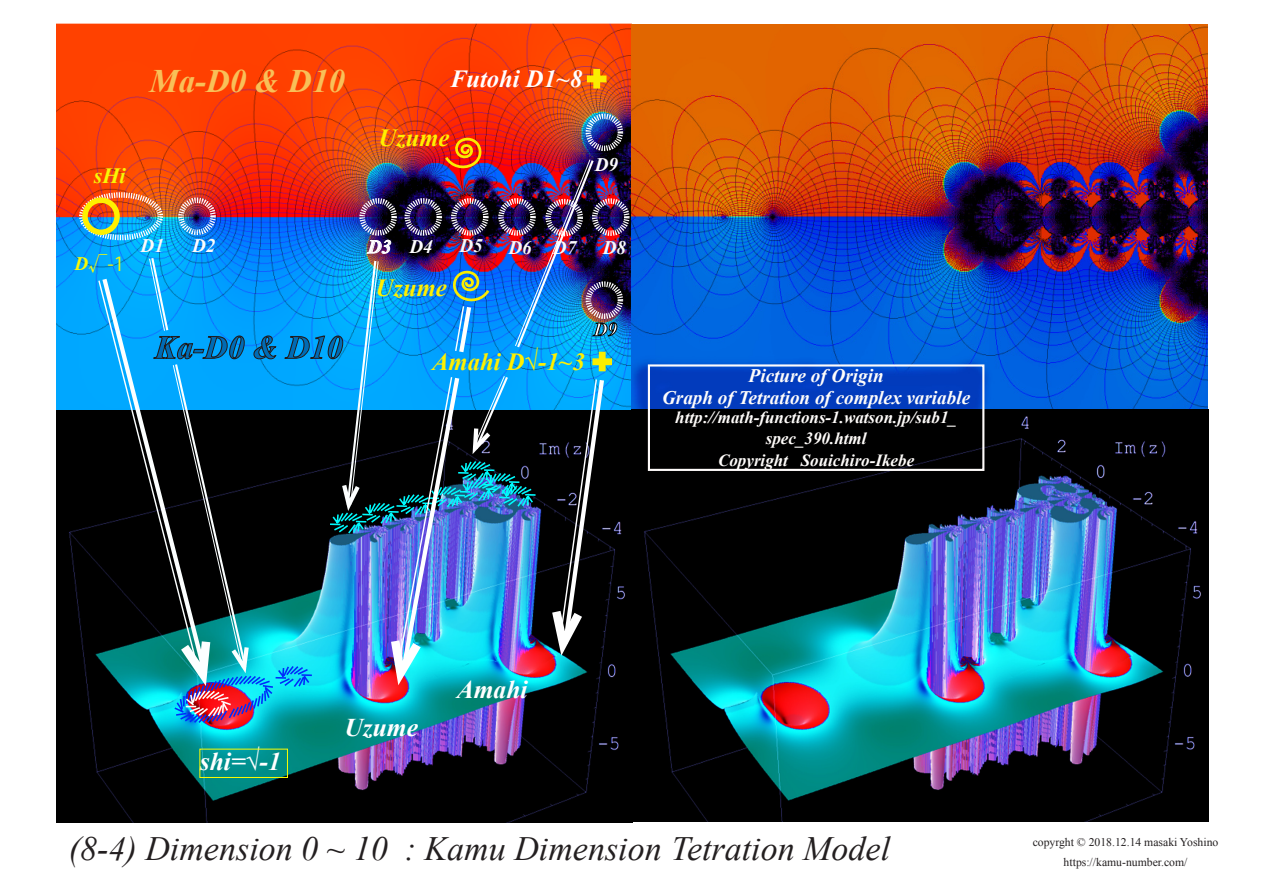
<style>
.page{position:relative;width:1263px;height:893px;background:#fff}
.page>*{position:absolute;margin:0;border:0;box-sizing:border-box;transform-origin:0 0}
.t1{font:italic 34.05px "Times New Roman";color:#231f20}
.t2{font:italic 700 32.85px "Times New Roman";color:#006bb4}
.t3{font:italic 700 32.85px "Times New Roman";color:#f8c058}
.t4{font:italic 700 25.5px "Times New Roman";color:#fff}
.t5{font:italic 700 24.6px "Times New Roman";color:#fff000}
.t6{font:italic 700 24.6px "Times New Roman";color:#fff}
.t7{font:italic 700 21.9px "Times New Roman";color:#f7f706}
.t8{font:italic 700 19.2px "Times New Roman";color:#fffdfb}
.t9{font:italic 700 19.2px "Times New Roman";color:#f9f9f9}
.t10{font:italic 700 19.2px "Times New Roman";color:#fcfcfc}
.t11{font:italic 700 19.2px "Times New Roman";color:#fff}
.t12{font:19.2px "Koz Go Pro";color:#f9f906}
.t13{font:italic 700 19.2px "Times New Roman";color:#fcfafa}
.t14{font:italic 700 16.95px/21.3px "Times New Roman";color:#fffdfb;text-align:center}
.t15{font:11.7px "Times New Roman";color:#231f20}
.s1{font-family:"Times New Roman";font-weight:700;font-style:italic}
</style>
<div class="page">
<img style="left:56px;top:23px;width:1152px;height:799px">
<div style="left:82px;top:197px;width:38px;height:38px;border:5px solid #fff000;border-radius:50%"></div>
<div style="left:592px;top:198px;width:37px;height:38px;border:5px dashed #fff;border-radius:50%"></div>
<div style="left:586px;top:114px;width:37px;height:37px;border:5px dashed #fff;border-radius:50%"></div>
<div style="left:586px;top:281px;width:37px;height:38px;border:5px dashed #fff;border-radius:50%"></div>
<div style="left:593px;top:69px;width:7px;height:20px;background:#faed00"></div>
<div style="left:587px;top:76px;width:19px;height:6px;background:#faed00"></div>
<img style="left:97px;top:136px;width:521px;height:589px">
<div style="left:648px;top:364px;width:336px;height:107px;border:2px solid #fffcfb"></div>
<p class="t3" style="left:150px;top:58px;width:197px">Ma D- 0 &amp; D10</p>
<p class="t7" style="left:94px;top:161px;width:33px">sHi</p>
<p class="t12" style="left:74px;top:251px;width:52px"><span class="s1">D</span>√-1</p>
<p class="t13" style="left:140px;top:232px;width:25px">D1</p>
<p class="t10" style="left:192px;top:232px;width:25px">D2</p>
<p class="t2" style="left:155px;top:324px;width:189px">Ka D- 0 &amp; D10</p>
<p class="t6" style="left:450px;top:62px;width:134px">Futohi D 8~1</p>
<p class="t5" style="left:378px;top:121px;width:73px">Uzume</p>
<p class="t10" style="left:595px;top:152px;width:25px">D9</p>
<p class="t11" style="left:368px;top:233px;width:25px">D3</p>
<p class="t11" style="left:409px;top:233px;width:25px">D4</p>
<p class="t5" style="left:376px;top:270px;width:73px">Uzume</p>
<p class="t9" style="left:459px;top:232px;width:25px">D5</p>
<p class="t9" style="left:508px;top:234px;width:25px">D6</p>
<p class="t10" style="left:553px;top:234px;width:25px">D7</p>
<p class="t9" style="left:603px;top:234px;width:25px">D8</p>
<p class="t5" style="left:432px;top:345px;width:154px">Amahi D√-1 3~</p>
<p class="t11" style="left:594px;top:316px;width:25px">D9</p>
<p class="t8" style="left:749px;top:363px;width:137px">Picture of Origin</p>
<p class="t8" style="left:662px;top:384px;width:310px">Graph of Tetration of complex variable</p>
<p class="t14" style="left:675px;top:406px;width:283px">http://math-functions-1.watson j p. /sub _1 spec_390.html</p>
<p class="t14" style="left:801px;top:449px;width:115px">Souichiro-Ikebe</p>
<p class="t14" style="left:718px;top:449px;width:71px">Copyright</p>
<p class="t4" style="left:200px;top:744px;width:83px">shi √= -1</p>
<p class="t4" style="left:344px;top:709px;width:75px">Uzume</p>
<p class="t4" style="left:457px;top:672px;width:72px">Amahi</p>
<p class="t1" style="left:69px;top:825px;width:320px">(8-4) Dimension 0 ~ 10</p>
<p class="t1" style="left:405px;top:825px;width:487px">: Kamu Dimension Tetration Model</p>
<p class="t15" style="left:1033px;top:834px;width:187px">copyrght © 2018.12.14 masaki Yoshino</p>
<p class="t15" style="left:1064px;top:855px;width:125px">https://kamu-number.com/</p>
</div>
